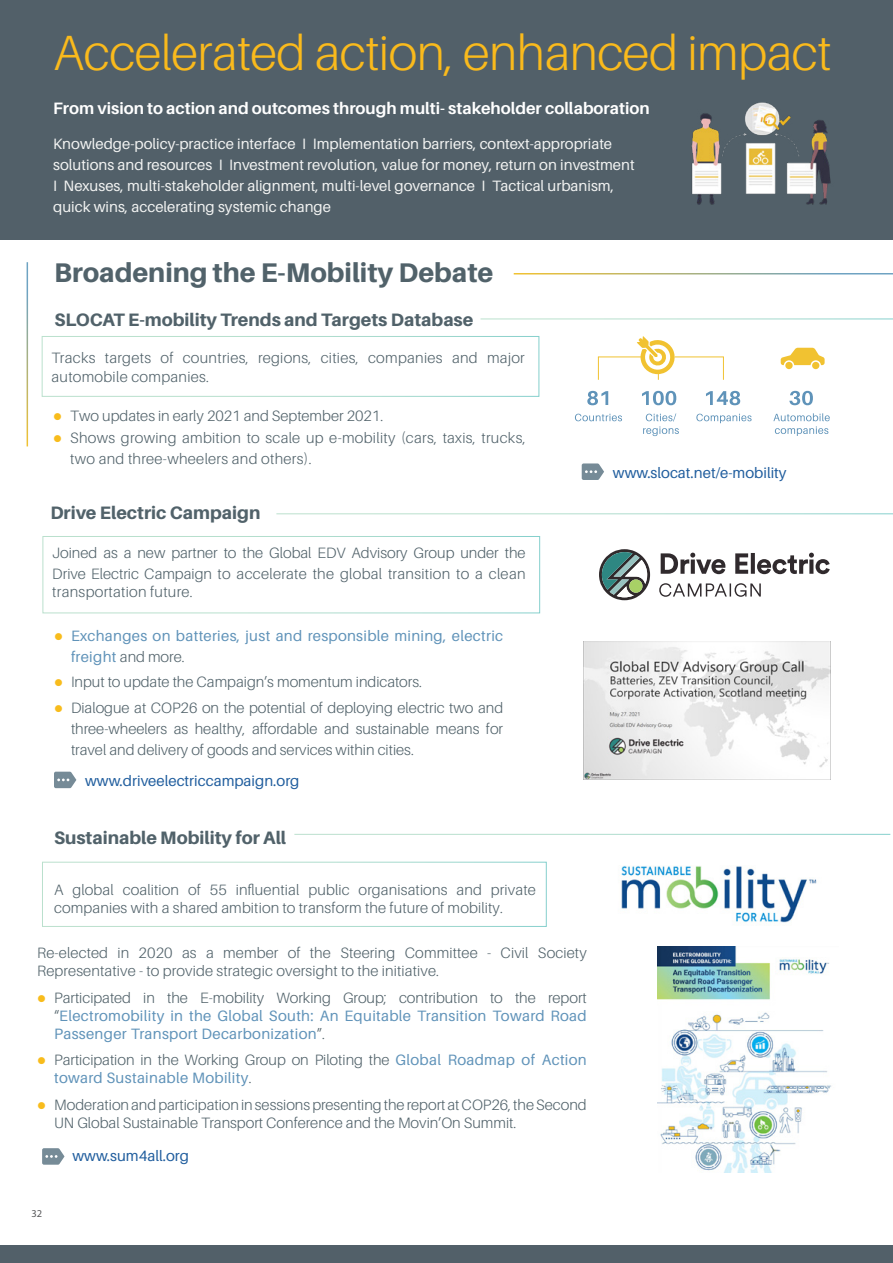
<style>
.page{position:relative;width:893px;height:1263px;background:#fff}
.page>*{position:absolute;margin:0;border:0;box-sizing:border-box;transform-origin:0 0}
.t1{font:300 49.5px "Aileron";letter-spacing:-.01em;color:#faba1c}
.t2{font:800 27px "Aileron";color:#51626a}
.t3{font:800 18px "Aileron";color:#51626a}
.t4{font:700 16.5px "Aileron";color:#fff}
.t5{font:300 15px/18px "Aileron";letter-spacing:.01em;color:#51626a}
.t6{font:15px/18px "Aileron";letter-spacing:.02em;color:#6093b9}
.t7{font:15px/21px "Aileron";color:#f2f3f2}
.t8{font:15px "Aileron";color:#215e9e}
.t9{font:10.5px "Myriad Pro";color:#58595b}
.s1{color:#f8bc1c}
.s2{font-weight:300;color:#51626a}
</style>
<div class="page">
<div style="left:42px;top:862px;width:505px;height:65px;border:1px solid #fff"></div>
<img style="left:621px;top:865px;width:196px;height:58px">
<svg style="left:42px;top:1148px;width:23px;height:17px"></svg>
<div style="left:0;top:0;width:893px;height:240px;background:#526069"></div>
<img style="left:691px;top:102px;width:140px;height:103px">
<div style="left:42px;top:336px;width:497px;height:61px;border:1px solid #fff"></div>
<div style="left:43px;top:536px;width:497px;height:77px;border:1px solid #fff"></div>
<svg style="left:582px;top:463px;width:22px;height:17px"></svg>
<svg style="left:54px;top:772px;width:22px;height:16px"></svg>
<div style="left:785px;top:362px;width:8px;height:7px;background:#f1c231;border-radius:50%"></div>
<svg style="left:781px;top:348px;width:44px;height:17px"></svg>
<div style="left:812px;top:362px;width:7px;height:7px;background:#f1c231;border-radius:50%"></div>
<svg style="left:773px;top:413px;width:57px;height:23px"></svg>
<svg style="left:575px;top:414px;width:47px;height:7px"></svg>
<svg style="left:643px;top:413px;width:36px;height:23px"></svg>
<svg style="left:696px;top:414px;width:56px;height:9px"></svg>
<svg style="left:598px;top:358px;width:1px;height:22px"></svg>
<svg style="left:723px;top:358px;width:1px;height:22px"></svg>
<svg style="left:637px;top:336px;width:40px;height:44px"></svg>
<hr style="left:675px;top:357px;width:49px;height:1px;background:#f1c231">
<hr style="left:598px;top:357px;width:44px;height:1px;background:#f1c231">
<svg style="left:587px;top:391px;width:21px;height:14px"></svg>
<svg style="left:642px;top:391px;width:34px;height:14px"></svg>
<svg style="left:706px;top:391px;width:34px;height:14px"></svg>
<svg style="left:789px;top:391px;width:24px;height:14px"></svg>
<img style="left:584px;top:641px;width:247px;height:139px">
<svg style="left:661px;top:553px;width:169px;height:21px"></svg>
<svg style="left:659px;top:583px;width:102px;height:14px"></svg>
<svg style="left:599px;top:549px;width:51px;height:51px"></svg>
<img style="left:657px;top:947px;width:174px;height:225px">
<div style="left:0;top:1246px;width:893px;height:17px;background:#526069"></div>
<h1 class="t1" style="left:53px;top:25px;width:780px">Accelerated action, enhanced impact</h1>
<p class="t4" style="left:53px;top:99px;width:598px">From vision to action and outcomes through multi- stakeholder collaboration</p>
<p class="t7" style="left:53px;top:133px;width:583px">Knowledge-policy-practice interface I Implementation barriers, context-appropriate solutions and resources I Investment revolution, value for money, return on investment I Nexuses, multi-stakeholder alignment, multi-level governance I Tactical urbanism, quick wins, accelerating systemic change</p>
<h2 class="t2" style="left:54px;top:258px;width:441px">Broadening the E-Mobility Debate</h2>
<p class="t3" style="left:54px;top:309px;width:421px">SLOCAT E-mobility Trends and Targets Database</p>
<p class="t5" style="left:52px;top:349px;width:475px">Tracks targets of countries, regions, cities, companies and major automobile companies.</p>
<p class="t5" style="left:53px;top:407px;width:332px"><span class="s1">●</span> Two updates in early 2021 and September 2021.</p>
<p class="t5" style="left:70px;top:427px;width:457px;line-height:21px;text-indent:-17px"><span class="s1">●</span> Shows growing ambition to scale up e-mobility (cars, taxis, trucks, two and three-wheelers and others).</p>
<p class="t3" style="left:50px;top:503px;width:211px">Drive Electric Campaign</p>
<p class="t5" style="left:52px;top:543px;width:475px;line-height:21px">Joined as a new partner to the Global EDV Advisory Group under the<br>Drive Electric Campaign to accelerate the global transition to a clean</p>
<p class="t5" style="left:52px;top:583px;width:142px">transportation future.</p>
<p class="t6" style="left:71px;top:625px;width:434px;line-height:21px;text-indent:-17px"><span class="s1">●</span> Exchanges on batteries, just and responsible mining, electric freight <span class="s2">and more.</span></p>
<p class="t5" style="left:54px;top:673px;width:370px"><span class="s1">●</span> Input to update the Campaign’s momentum indicators.</p>
<p class="t5" style="left:71px;top:697px;width:434px;line-height:21px;text-align:justify;text-indent:-17px"><span class="s1">●</span> Dialogue at COP26 on the potential of deploying electric two and three-wheelers as healthy, affordable and sustainable means for travel and delivery of goods and services within cities.</p>
<p class="t8" style="left:85px;top:772px;width:216px">www.driveelectriccampaign.org</p>
<p class="t3" style="left:54px;top:827px;width:234px">Sustainable Mobility for All</p>
<p class="t5" style="left:54px;top:881px;width:483px">A global coalition of 55 influential public organisations and private companies with a shared ambition to transform the future of mobility.</p>
<p class="t5" style="left:37px;top:944px;width:551px">Re-elected in 2020 as a member of the Steering Committee - Civil Society<br>Representative - to provide strategic oversight to the initiative.</p>
<p class="t6" style="left:54px;top:989px;width:534px;text-align:justify;text-indent:-17px"><span class="s1">●</span> <span class="s2">Participated in the E-mobility Working Group; contribution to the report “</span>Electromobility in the Global South: An Equitable Transition Toward Road Passenger Transport Decarbonization<span class="s2">”.</span></p>
<p class="t6" style="left:54px;top:1051px;width:534px;text-indent:-17px"><span class="s1">●</span> <span class="s2">Participation in the Working Group on Piloting the</span> Global Roadmap of Action toward Sustainable Mobility<span class="s2">.</span></p>
<p class="t5" style="left:54px;top:1096px;width:534px;text-indent:-17px"><span class="s1">●</span> Moderation and participation in sessions presenting the report at COP26, the Second<br>UN Global Sustainable Transport Conference and the Movin’On Summit.</p>
<p class="t8" style="left:72px;top:1147px;width:118px">www.sum4all.org</p>
<p class="t9" style="left:32px;top:1207px;width:12px">32</p>
<p class="t8" style="left:613px;top:464px;width:175px">www.slocat.net/e-mobility</p>
</div>
